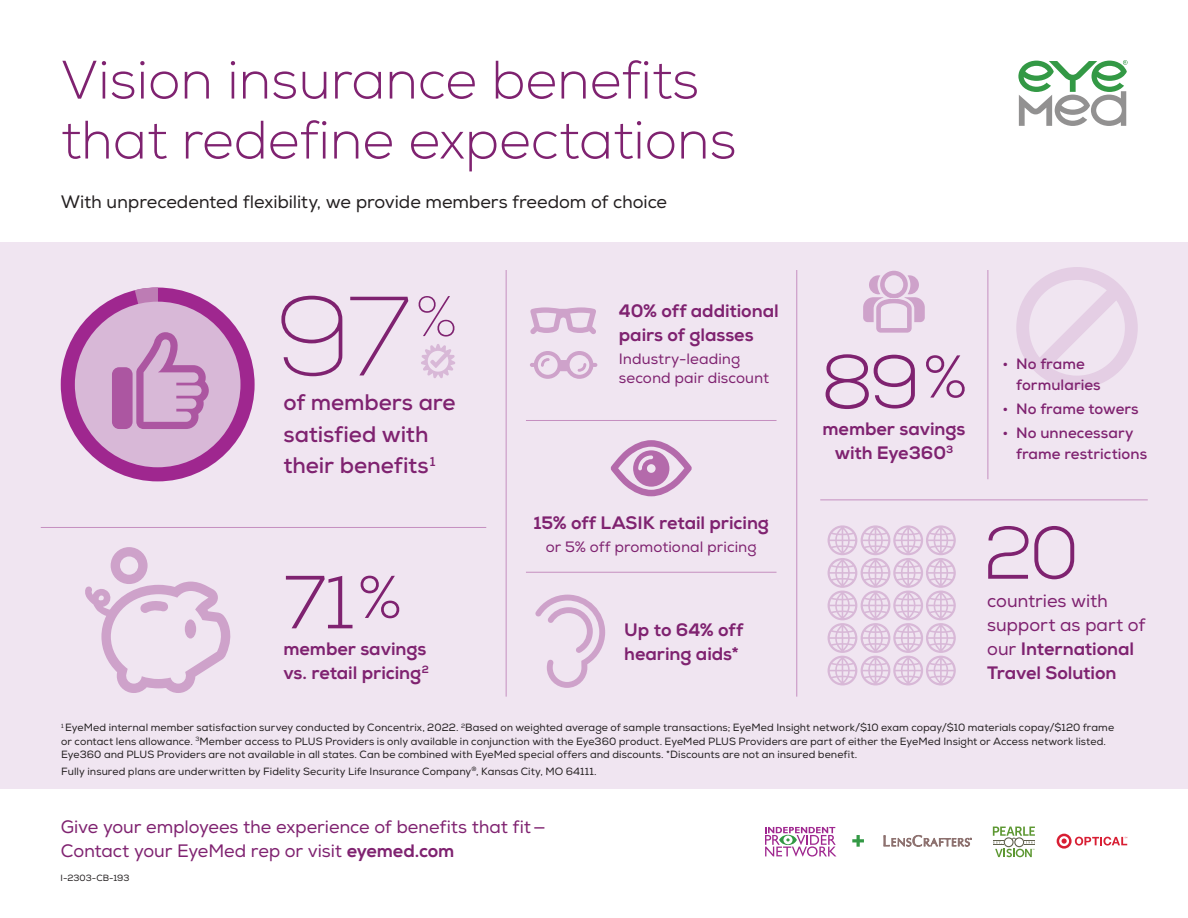
<style>
.page{position:relative;width:1188px;height:918px;background:#fff}
.page>*{position:absolute;margin:0;border:0;box-sizing:border-box;transform-origin:0 0}
.headline{font:100 112.5px "Nexa";color:#7f2270}
.headline-2{font:300 75px "Nexa";color:#7f2270}
.t1{font:300 74.4px "Nexa";color:#7f2270}
.headline-3{font:300 60px "Nexa";color:#7f2270}
.headline-4{font:100 57px "Nexa";color:#7f2270}
.t2{font:300 54px/60px "Nexa";color:#7f2270}
.headline-5{font:700 22.5px/31.5px "Nexa";letter-spacing:-.005em;color:#7f2270}
.intro_12_17{font:18px/24px "Nexa";letter-spacing:-.005em;color:#7f2270}
.intro_12_17-2{font:18px/24px "Nexa X Bold";letter-spacing:-.005em;color:#7f2270}
.intro_12_17-3{font:18px "Nexa";letter-spacing:-.005em;color:#231f20}
.body_0_03{font:18px/24px "Nexa";letter-spacing:-.005em;color:#7f2270}
.body_0_03-2{font:18px/24px "Nexa X Bold";letter-spacing:-.005em;color:#7f2270}
.body{font:700 15px/21px "Nexa";letter-spacing:.005em;color:#7f2270}
.body-2{font:15px/19.5px "Nexa";letter-spacing:.005em;color:#7f2270}
.footnotes{font:10.5px/13.5px "Nexa";letter-spacing:.005em;color:#231f20}
.t3{font:9px "Nexa";color:#231f20}
.s1{font-family:"Nexa X Bold"}
</style>
<div class="page">
<div style="left:0;top:242px;width:1188px;height:547px;background:#f0e5f1"></div>
<hr style="left:506px;top:270px;width:1px;height:427px;background:#c58fc0">
<hr style="left:796px;top:270px;width:1px;height:427px;background:#c58fc0">
<hr style="left:41px;top:527px;width:445px;height:1px;background:#c58fc0">
<hr style="left:820px;top:500px;width:328px;height:1px;background:#c58fc0">
<hr style="left:526px;top:572px;width:251px;height:1px;background:#c58fc0">
<hr style="left:526px;top:420px;width:251px;height:1px;background:#c58fc0">
<hr style="left:988px;top:270px;width:1px;height:209px;background:#c58fc0">
<div style="left:61px;top:288px;width:194px;height:193px;background:#9f278f;border-radius:50%"></div>
<div style="left:75px;top:302px;width:165px;height:165px;background:#d8b8d7;border-radius:50%"></div>
<svg style="left:112px;top:288px;width:97px;height:141px"></svg>
<svg style="left:535px;top:595px;width:70px;height:93px"></svg>
<svg style="left:421px;top:344px;width:34px;height:34px"></svg>
<svg style="left:530px;top:307px;width:66px;height:27px"></svg>
<svg style="left:863px;top:271px;width:62px;height:62px"></svg>
<svg style="left:828px;top:525px;width:128px;height:160px"></svg>
<svg style="left:611px;top:440px;width:81px;height:56px"></svg>
<svg style="left:530px;top:351px;width:67px;height:28px"></svg>
<svg style="left:1018px;top:60px;width:110px;height:66px"></svg>
<svg style="left:85px;top:547px;width:146px;height:146px"></svg>
<svg style="left:1016px;top:267px;width:122px;height:122px"></svg>
<svg style="left:1057px;top:834px;width:70px;height:15px"></svg>
<svg style="left:765px;top:827px;width:71px;height:30px"></svg>
<svg style="left:852px;top:835px;width:12px;height:12px"></svg>
<svg style="left:884px;top:835px;width:88px;height:11px"></svg>
<svg style="left:993px;top:827px;width:42px;height:30px"></svg>
<p class="t2" style="left:61px;top:51px;width:677px">Vision insurance benefits that redefine expectations</p>
<p class="intro_12_17-3" style="left:61px;top:191px;width:608px">With unprecedented flexibility, we provide members freedom of choice</p>
<p class="headline" style="left:275px;top:268px;width:136px">97</p>
<p class="headline-4" style="left:416px;top:282px;width:42px">%</p>
<p class="headline-5" style="left:284px;top:387px;width:174px">of members are satisfied with their benefits<sup>1</sup></p>
<p class="headline-2" style="left:284px;top:558px;width:72px">71</p>
<p class="headline-3" style="left:358px;top:562px;width:45px">%</p>
<p class="body_0_03-2" style="left:284px;top:638px;width:147px">member savings vs. retail pricing<sup>2</sup></p>
<p class="intro_12_17-2" style="left:619px;top:299px;width:161px">40% off additional pairs of glasses</p>
<p class="body-2" style="left:619px;top:349px;width:152px">Industry-leading second pair discount</p>
<p class="intro_12_17-2" style="left:533px;top:511px;width:237px">15% off LASIK retail pricing</p>
<p class="body-2" style="left:546px;top:537px;width:212px">or 5% off promotional pricing</p>
<p class="intro_12_17-2" style="left:624px;top:618px;width:120px">Up to 64% off hearing aids*</p>
<p class="headline-2" style="left:821px;top:338px;width:102px">89</p>
<p class="headline-3" style="left:924px;top:342px;width:45px">%</p>
<p class="body_0_03-2" style="left:823px;top:417px;width:144px">member savings</p>
<p class="body_0_03-2" style="left:835px;top:441px;width:120px">with Eye360<sup>3</sup></p>
<p class="body" style="left:1016px;top:353px;width:86px;text-indent:-14px">• No frame formularies</p>
<p class="body" style="left:1003px;top:398px;width:138px">• No frame towers</p>
<p class="body" style="left:1016px;top:422px;width:133px;text-indent:-14px">• No unnecessary frame restrictions</p>
<p class="t1" style="left:983px;top:509px;width:98px">20</p>
<p class="body_0_03" style="left:987px;top:590px;width:160px">countries with support as part of our <span class="s1">International<br>Travel Solution</span></p>
<p class="footnotes" style="left:61px;top:721px;width:1054px"><sup>1</sup> EyeMed internal member satisfaction survey conducted by Concentrix, 2022. <sup>2</sup>Based on weighted average of sample transactions; EyeMed Insight network/$10 exam copay/$10 materials copay/$120 frame</p>
<p class="footnotes" style="left:61px;top:734px;width:1046px">or contact lens allowance. <sup>3</sup>Member access to PLUS Providers is only available in conjunction with the Eye360 product. EyeMed PLUS Providers are part of either the EyeMed Insight or Access network listed.<br>Eye360 and PLUS Providers are not available in all states. Can be combined with EyeMed special offers and discounts. *Discounts are not an insured benefit.</p>
<p class="footnotes" style="left:61px;top:765px;width:537px">Fully insured plans are underwritten by Fidelity Security Life Insurance Company<sup>®</sup>, Kansas City, MO 64111.</p>
<p class="intro_12_17" style="left:61px;top:815px;width:487px">Give your employees the experience of benefits that fit—<br>Contact your EyeMed rep or visit <span class="s1">eyemed.com</span></p>
<p class="t3" style="left:61px;top:872px;width:70px">I-2303-CB-193</p>
</div>
